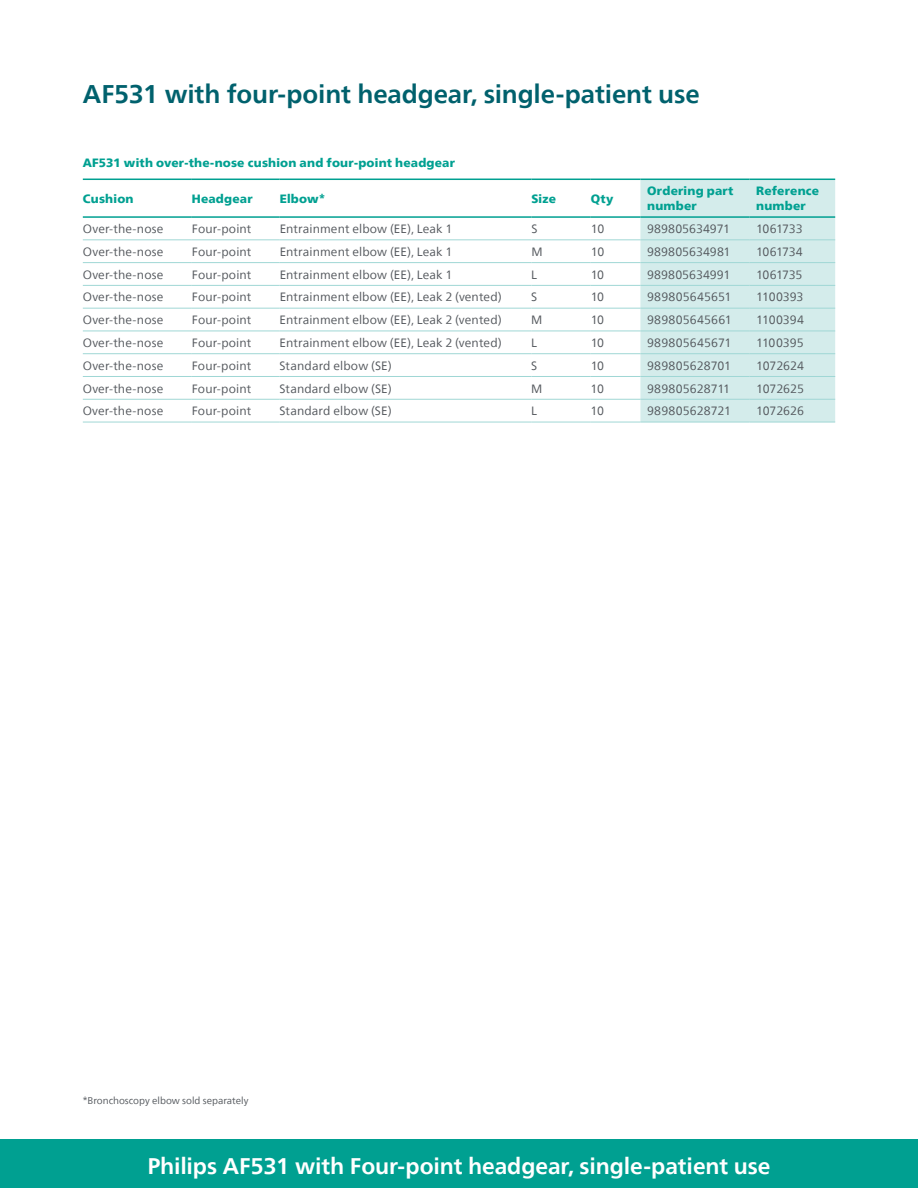
<style>
.page{position:relative;width:918px;height:1188px;background:#fff}
.page>*{position:absolute;margin:0;border:0;box-sizing:border-box;transform-origin:0 0}
.t1{font:700 25.5px "Neue Frutiger World";letter-spacing:-.005em;color:#00616d}
.t2{font:700 22.5px "Neue Frutiger World";letter-spacing:-.005em;color:#fff}
.t3{font:12px "Neue Frutiger World";letter-spacing:.01em;color:#54585d}
.t4{font:900 12px/15px "Neue Frutiger World";letter-spacing:.02em;color:#00a091}
.t5{font:12px "Neue Frutiger World";letter-spacing:-.025em;color:#54585d}
.t6{font:12px "Neue Frutiger World";letter-spacing:-.01em;color:#54585d}
.t7{font:9.75px "Neue Frutiger World";color:#54585d}
</style>
<div class="page">
<div style="left:0;top:1140px;width:918px;height:48px;background:#00a091"></div>
<div style="left:640px;top:180px;width:195px;height:242px;background:#d4eceb"></div>
<hr style="left:83px;top:239px;width:109px;height:1px;background:#a0d7d5">
<hr style="left:192px;top:239px;width:88px;height:1px;background:#a0d7d5">
<hr style="left:280px;top:239px;width:251px;height:1px;background:#a0d7d5">
<hr style="left:531px;top:239px;width:60px;height:1px;background:#a0d7d5">
<hr style="left:591px;top:239px;width:49px;height:1px;background:#a0d7d5">
<hr style="left:640px;top:239px;width:109px;height:1px;background:#a0d7d5">
<hr style="left:749px;top:239px;width:86px;height:1px;background:#a0d7d5">
<hr style="left:83px;top:262px;width:109px;height:1px;background:#a0d7d5">
<hr style="left:192px;top:262px;width:88px;height:1px;background:#a0d7d5">
<hr style="left:280px;top:262px;width:251px;height:1px;background:#a0d7d5">
<hr style="left:531px;top:262px;width:60px;height:1px;background:#a0d7d5">
<hr style="left:591px;top:262px;width:49px;height:1px;background:#a0d7d5">
<hr style="left:640px;top:262px;width:109px;height:1px;background:#a0d7d5">
<hr style="left:749px;top:262px;width:86px;height:1px;background:#a0d7d5">
<hr style="left:83px;top:285px;width:109px;height:1px;background:#a0d7d5">
<hr style="left:192px;top:285px;width:88px;height:1px;background:#a0d7d5">
<hr style="left:280px;top:285px;width:251px;height:1px;background:#a0d7d5">
<hr style="left:531px;top:285px;width:60px;height:1px;background:#a0d7d5">
<hr style="left:591px;top:285px;width:49px;height:1px;background:#a0d7d5">
<hr style="left:640px;top:285px;width:109px;height:1px;background:#a0d7d5">
<hr style="left:749px;top:285px;width:86px;height:1px;background:#a0d7d5">
<hr style="left:83px;top:308px;width:109px;height:1px;background:#a0d7d5">
<hr style="left:192px;top:308px;width:88px;height:1px;background:#a0d7d5">
<hr style="left:280px;top:308px;width:251px;height:1px;background:#a0d7d5">
<hr style="left:531px;top:308px;width:60px;height:1px;background:#a0d7d5">
<hr style="left:591px;top:308px;width:49px;height:1px;background:#a0d7d5">
<hr style="left:640px;top:308px;width:109px;height:1px;background:#a0d7d5">
<hr style="left:749px;top:308px;width:86px;height:1px;background:#a0d7d5">
<hr style="left:83px;top:331px;width:109px;height:1px;background:#a0d7d5">
<hr style="left:192px;top:331px;width:88px;height:1px;background:#a0d7d5">
<hr style="left:280px;top:331px;width:251px;height:1px;background:#a0d7d5">
<hr style="left:531px;top:331px;width:60px;height:1px;background:#a0d7d5">
<hr style="left:591px;top:331px;width:49px;height:1px;background:#a0d7d5">
<hr style="left:640px;top:331px;width:109px;height:1px;background:#a0d7d5">
<hr style="left:749px;top:331px;width:86px;height:1px;background:#a0d7d5">
<hr style="left:83px;top:353px;width:109px;height:1px;background:#a0d7d5">
<hr style="left:192px;top:353px;width:88px;height:1px;background:#a0d7d5">
<hr style="left:280px;top:353px;width:251px;height:1px;background:#a0d7d5">
<hr style="left:531px;top:353px;width:60px;height:1px;background:#a0d7d5">
<hr style="left:591px;top:353px;width:49px;height:1px;background:#a0d7d5">
<hr style="left:640px;top:353px;width:109px;height:1px;background:#a0d7d5">
<hr style="left:749px;top:353px;width:86px;height:1px;background:#a0d7d5">
<hr style="left:83px;top:376px;width:109px;height:1px;background:#a0d7d5">
<hr style="left:192px;top:376px;width:88px;height:1px;background:#a0d7d5">
<hr style="left:280px;top:376px;width:251px;height:1px;background:#a0d7d5">
<hr style="left:531px;top:376px;width:60px;height:1px;background:#a0d7d5">
<hr style="left:591px;top:376px;width:49px;height:1px;background:#a0d7d5">
<hr style="left:640px;top:376px;width:109px;height:1px;background:#a0d7d5">
<hr style="left:749px;top:376px;width:86px;height:1px;background:#a0d7d5">
<hr style="left:83px;top:399px;width:109px;height:1px;background:#a0d7d5">
<hr style="left:192px;top:399px;width:88px;height:1px;background:#a0d7d5">
<hr style="left:280px;top:399px;width:251px;height:1px;background:#a0d7d5">
<hr style="left:531px;top:399px;width:60px;height:1px;background:#a0d7d5">
<hr style="left:591px;top:399px;width:49px;height:1px;background:#a0d7d5">
<hr style="left:640px;top:399px;width:109px;height:1px;background:#a0d7d5">
<hr style="left:749px;top:399px;width:86px;height:1px;background:#a0d7d5">
<hr style="left:83px;top:422px;width:109px;height:1px;background:#a0d7d5">
<hr style="left:192px;top:422px;width:88px;height:1px;background:#a0d7d5">
<hr style="left:280px;top:422px;width:251px;height:1px;background:#a0d7d5">
<hr style="left:531px;top:422px;width:60px;height:1px;background:#a0d7d5">
<hr style="left:591px;top:422px;width:49px;height:1px;background:#a0d7d5">
<hr style="left:640px;top:422px;width:109px;height:1px;background:#a0d7d5">
<hr style="left:749px;top:422px;width:86px;height:1px;background:#a0d7d5">
<hr style="left:83px;top:179px;width:109px;height:1px;background:#00a091">
<hr style="left:192px;top:179px;width:88px;height:1px;background:#00a091">
<hr style="left:280px;top:179px;width:251px;height:1px;background:#00a091">
<hr style="left:531px;top:179px;width:60px;height:1px;background:#00a091">
<hr style="left:591px;top:179px;width:49px;height:1px;background:#00a091">
<hr style="left:640px;top:179px;width:109px;height:1px;background:#00a091">
<hr style="left:749px;top:179px;width:86px;height:1px;background:#00a091">
<hr style="left:83px;top:216px;width:109px;height:2px;background:#00a091">
<hr style="left:192px;top:216px;width:88px;height:2px;background:#00a091">
<hr style="left:280px;top:216px;width:251px;height:2px;background:#00a091">
<hr style="left:531px;top:216px;width:60px;height:2px;background:#00a091">
<hr style="left:591px;top:216px;width:49px;height:2px;background:#00a091">
<hr style="left:640px;top:216px;width:109px;height:2px;background:#00a091">
<hr style="left:749px;top:216px;width:86px;height:2px;background:#00a091">
<h1 class="t1" style="left:83px;top:71px;width:619px">AF531 with four-point headgear, single-patient use</h1>
<p class="t4" style="left:83px;top:155px;width:374px">AF531 with over-the-nose cushion and four-point headgear</p>
<p class="t4" style="left:83px;top:191px;width:52px">Cushion</p>
<p class="t4" style="left:192px;top:191px;width:62px">Headgear</p>
<p class="t4" style="left:280px;top:191px;width:48px">Elbow*</p>
<p class="t4" style="left:531px;top:191px;width:26px">Size</p>
<p class="t4" style="left:591px;top:191px;width:24px">Qty</p>
<p class="t4" style="left:647px;top:184px;width:88px">Ordering part number</p>
<p class="t4" style="left:756px;top:184px;width:65px">Reference number</p>
<p class="t3" style="left:83px;top:219px;width:82px">Over-the-nose</p>
<p class="t3" style="left:192px;top:219px;width:61px">Four-point</p>
<p class="t3" style="left:280px;top:219px;width:174px">Entrainment elbow (EE), Leak 1</p>
<p class="t3" style="left:531px;top:219px;width:8px">S</p>
<p class="t3" style="left:591px;top:219px;width:15px">10</p>
<p class="t3" style="left:647px;top:219px;width:84px">989805634971</p>
<p class="t5" style="left:756px;top:219px;width:48px">1061733</p>
<p class="t3" style="left:83px;top:242px;width:82px">Over-the-nose</p>
<p class="t3" style="left:192px;top:242px;width:61px">Four-point</p>
<p class="t3" style="left:280px;top:242px;width:174px">Entrainment elbow (EE), Leak 1</p>
<p class="t3" style="left:531px;top:242px;width:13px">M</p>
<p class="t3" style="left:591px;top:242px;width:15px">10</p>
<p class="t3" style="left:647px;top:242px;width:85px">989805634981</p>
<p class="t5" style="left:756px;top:242px;width:48px">1061734</p>
<p class="t3" style="left:83px;top:265px;width:82px">Over-the-nose</p>
<p class="t3" style="left:192px;top:265px;width:61px">Four-point</p>
<p class="t3" style="left:280px;top:265px;width:174px">Entrainment elbow (EE), Leak 1</p>
<p class="t3" style="left:531px;top:265px;width:7px">L</p>
<p class="t3" style="left:591px;top:265px;width:15px">10</p>
<p class="t3" style="left:647px;top:265px;width:85px">989805634991</p>
<p class="t5" style="left:756px;top:265px;width:48px">1061735</p>
<p class="t3" style="left:83px;top:288px;width:82px">Over-the-nose</p>
<p class="t3" style="left:192px;top:288px;width:61px">Four-point</p>
<p class="t3" style="left:280px;top:288px;width:224px">Entrainment elbow (EE), Leak 2 (vented)</p>
<p class="t3" style="left:531px;top:288px;width:8px">S</p>
<p class="t3" style="left:591px;top:288px;width:15px">10</p>
<p class="t3" style="left:647px;top:288px;width:86px">989805645651</p>
<p class="t6" style="left:756px;top:288px;width:49px">1100393</p>
<p class="t3" style="left:83px;top:311px;width:82px">Over-the-nose</p>
<p class="t3" style="left:192px;top:311px;width:61px">Four-point</p>
<p class="t3" style="left:280px;top:311px;width:224px">Entrainment elbow (EE), Leak 2 (vented)</p>
<p class="t3" style="left:531px;top:311px;width:13px">M</p>
<p class="t3" style="left:591px;top:311px;width:15px">10</p>
<p class="t3" style="left:647px;top:311px;width:86px">989805645661</p>
<p class="t3" style="left:756px;top:311px;width:49px">1100394</p>
<p class="t3" style="left:83px;top:333px;width:82px">Over-the-nose</p>
<p class="t3" style="left:192px;top:333px;width:61px">Four-point</p>
<p class="t3" style="left:280px;top:333px;width:224px">Entrainment elbow (EE), Leak 2 (vented)</p>
<p class="t3" style="left:531px;top:333px;width:7px">L</p>
<p class="t3" style="left:591px;top:333px;width:15px">10</p>
<p class="t3" style="left:647px;top:333px;width:86px">989805645671</p>
<p class="t3" style="left:756px;top:333px;width:49px">1100395</p>
<p class="t3" style="left:83px;top:356px;width:82px">Over-the-nose</p>
<p class="t3" style="left:192px;top:356px;width:61px">Four-point</p>
<p class="t3" style="left:280px;top:356px;width:114px">Standard elbow (SE)</p>
<p class="t3" style="left:531px;top:356px;width:8px">S</p>
<p class="t3" style="left:591px;top:356px;width:15px">10</p>
<p class="t3" style="left:647px;top:356px;width:86px">989805628701</p>
<p class="t3" style="left:756px;top:356px;width:49px">1072624</p>
<p class="t3" style="left:83px;top:379px;width:82px">Over-the-nose</p>
<p class="t3" style="left:192px;top:379px;width:61px">Four-point</p>
<p class="t3" style="left:280px;top:379px;width:114px">Standard elbow (SE)</p>
<p class="t3" style="left:531px;top:379px;width:13px">M</p>
<p class="t3" style="left:591px;top:379px;width:15px">10</p>
<p class="t3" style="left:647px;top:379px;width:85px">989805628711</p>
<p class="t3" style="left:756px;top:379px;width:49px">1072625</p>
<p class="t3" style="left:83px;top:402px;width:82px">Over-the-nose</p>
<p class="t3" style="left:192px;top:402px;width:61px">Four-point</p>
<p class="t3" style="left:280px;top:402px;width:114px">Standard elbow (SE)</p>
<p class="t3" style="left:531px;top:402px;width:7px">L</p>
<p class="t3" style="left:591px;top:402px;width:15px">10</p>
<p class="t3" style="left:647px;top:402px;width:86px">989805628721</p>
<p class="t3" style="left:756px;top:402px;width:49px">1072626</p>
<p class="t7" style="left:83px;top:1093px;width:167px">*Bronchoscopy elbow sold separately</p>
<h2 class="t2" style="left:147px;top:1146px;width:625px">Philips AF531 with Four-point headgear, single-patient use</h2>
</div>
